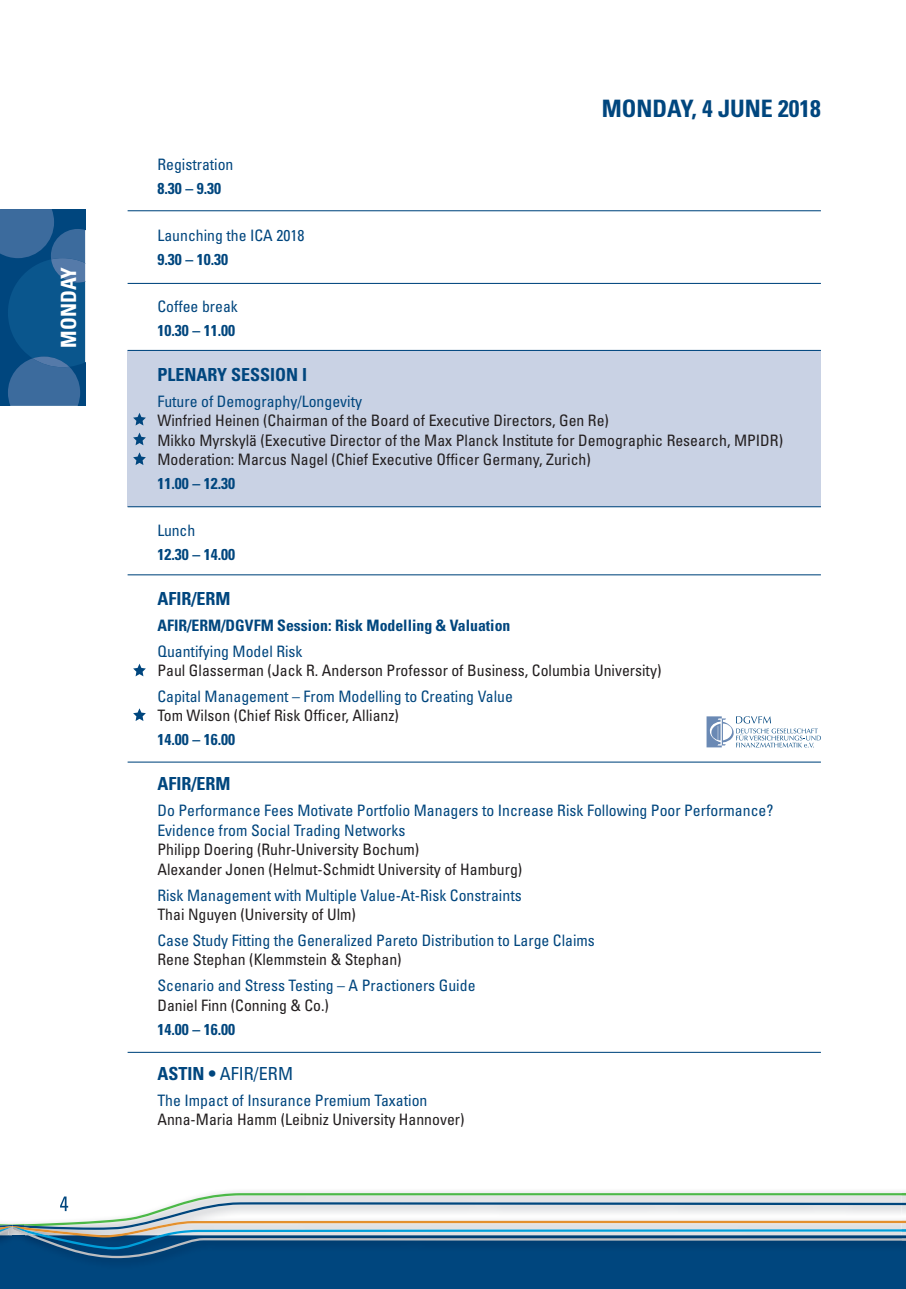
<style>
.page{position:relative;width:906px;height:1289px;background:#fff}
.page>*{position:absolute;margin:0;border:0;box-sizing:border-box;transform-origin:0 0}
.t1{font:700 condensed 24px "Univers";color:#00467e}
.t2{font:700 condensed 21px "Univers";color:#fff}
.t3{font:700 condensed 18px "Univers";color:#00467e}
.t4{font:condensed 18px "Univers";color:#00467e}
.t5{font:condensed 15.75px/19.5px "Univers";color:#231f20}
.t6{font:condensed 15.75px/19.5px "Univers";color:#00467e}
.t7{font:700 condensed 15.75px "Univers";color:#00467e}
.s1{font-weight:700}
</style>
<div class="page">
<div style="left:13px;top:1235px;width:893px;height:53px;background:#00467e"></div>
<img style="left:88px;top:1258px;width:63px;height:4px">
<div style="left:0;top:1235px;width:13px;height:53px;background:#00467e"></div>
<svg style="left:0;top:1193px;width:906px;height:65px"></svg>
<div style="left:128px;top:350px;width:693px;height:156px;background:#c9d2e4"></div>
<hr style="left:128px;top:283px;width:693px;height:1px;background:#00467e">
<hr style="left:128px;top:210px;width:693px;height:1px;background:#00467e">
<hr style="left:128px;top:506px;width:693px;height:1px;background:#00467e">
<hr style="left:128px;top:574px;width:693px;height:1px;background:#00467e">
<hr style="left:128px;top:761px;width:693px;height:1px;background:#00467e">
<hr style="left:128px;top:1051px;width:693px;height:1px;background:#00467e">
<hr style="left:128px;top:350px;width:693px;height:1px;background:#00467e">
<svg style="left:133px;top:708px;width:13px;height:13px"></svg>
<svg style="left:133px;top:663px;width:13px;height:13px"></svg>
<svg style="left:133px;top:413px;width:13px;height:12px"></svg>
<svg style="left:133px;top:432px;width:13px;height:13px"></svg>
<svg style="left:133px;top:452px;width:13px;height:13px"></svg>
<div style="left:706px;top:716px;width:16px;height:31px;background:#6a89b4"></div>
<svg style="left:709px;top:716px;width:112px;height:31px"></svg>
<svg style="left:0;top:209px;width:86px;height:197px;background:#1d5b90"></svg>
<h2 class="t2" style="left:56px;top:347px;width:82px;rotate:-90deg">MONDAY</h2>
<h1 class="t1" style="left:602px;top:94px;width:221px">MONDAY, 4 JUNE 2018</h1>
<p class="t6" style="left:157px;top:154px;width:78px">Registration</p>
<p class="t7" style="left:157px;top:178px;width:65px">8.30 – 9.30</p>
<p class="t6" style="left:157px;top:225px;width:148px">Launching the ICA 2018</p>
<p class="t7" style="left:157px;top:249px;width:72px">9.30 – 10.30</p>
<p class="t6" style="left:157px;top:296px;width:82px">Coffee break</p>
<p class="t7" style="left:157px;top:320px;width:79px">10.30 – 11.00</p>
<p class="t3" style="left:157px;top:363px;width:151px">PLENARY SESSION I</p>
<p class="t6" style="left:157px;top:391px;width:206px">Future of Demography/Longevity</p>
<p class="t5" style="left:157px;top:410px;width:627px">Winfried Heinen (Chairman of the Board of Executive Directors, Gen Re)<br>Mikko Myrskylä (Executive Director of the Max Planck Institute for Demographic Research, MPIDR)<br>Moderation: Marcus Nagel (Chief Executive Officer Germany, Zurich)</p>
<p class="t7" style="left:157px;top:473px;width:79px">11.00 – 12.30</p>
<p class="t6" style="left:157px;top:520px;width:39px">Lunch</p>
<p class="t7" style="left:157px;top:544px;width:79px">12.30 – 14.00</p>
<p class="t3" style="left:157px;top:587px;width:75px">AFIR/ERM</p>
<p class="t7" style="left:157px;top:615px;width:354px">AFIR/ERM/DGVFM Session: Risk Modelling &amp; Valuation</p>
<p class="t6" style="left:157px;top:641px;width:147px">Quantifying Model Risk</p>
<p class="t5" style="left:157px;top:660px;width:505px">Paul Glasserman (Jack R. Anderson Professor of Business, Columbia University)</p>
<p class="t6" style="left:157px;top:686px;width:357px">Capital Management – From Modelling to Creating Value</p>
<p class="t5" style="left:157px;top:706px;width:243px">Tom Wilson (Chief Risk Officer, Allianz)</p>
<p class="t7" style="left:157px;top:730px;width:79px">14.00 – 16.00</p>
<p class="t3" style="left:157px;top:772px;width:75px">AFIR/ERM</p>
<p class="t6" style="left:157px;top:800px;width:617px">Do Performance Fees Motivate Portfolio Managers to Increase Risk Following Poor Performance?<br>Evidence from Social Trading Networks</p>
<p class="t5" style="left:157px;top:839px;width:366px">Philipp Doering (Ruhr-University Bochum)<br>Alexander Jonen (Helmut-Schmidt University of Hamburg)</p>
<p class="t6" style="left:157px;top:885px;width:366px">Risk Management with Multiple Value-At-Risk Constraints</p>
<p class="t5" style="left:157px;top:904px;width:200px">Thai Nguyen (University of Ulm)</p>
<p class="t6" style="left:157px;top:930px;width:439px">Case Study Fitting the Generalized Pareto Distribution to Large Claims</p>
<p class="t5" style="left:157px;top:949px;width:246px">Rene Stephan (Klemmstein &amp; Stephan)</p>
<p class="t6" style="left:157px;top:975px;width:320px">Scenario and Stress Testing – A Practioners Guide</p>
<p class="t5" style="left:157px;top:995px;width:173px">Daniel Finn (Conning &amp; Co.)</p>
<p class="t7" style="left:157px;top:1019px;width:79px">14.00 – 16.00</p>
<p class="t4" style="left:157px;top:1061px;width:137px"><span class="s1">ASTIN •</span> AFIR/ERM</p>
<p class="t6" style="left:157px;top:1089px;width:271px">The Impact of Insurance Premium Taxation</p>
<p class="t5" style="left:157px;top:1109px;width:309px">Anna-Maria Hamm (Leibniz University Hannover)</p>
</div>
